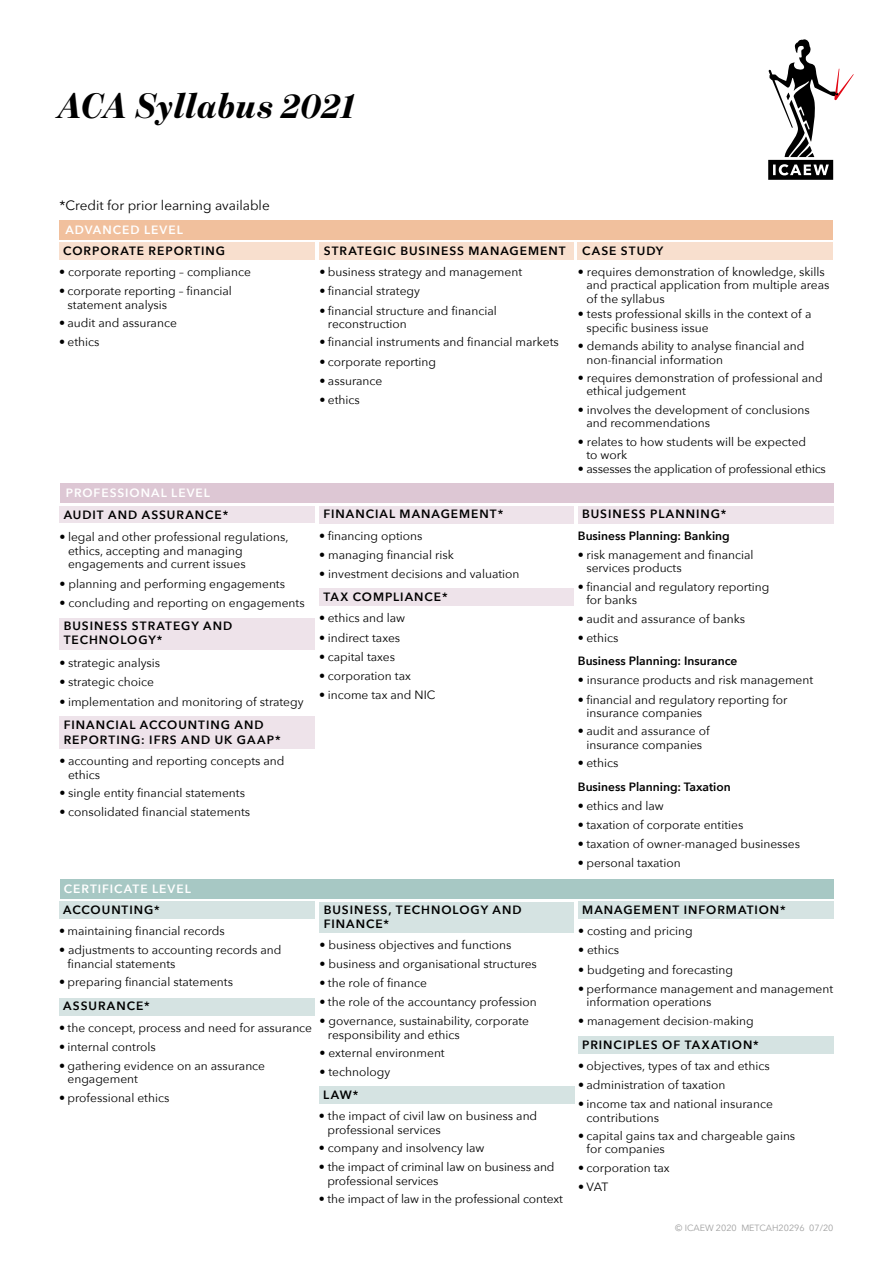
<style>
.page{position:relative;width:893px;height:1263px;background:#fff}
.page>*{position:absolute;margin:0;border:0;box-sizing:border-box;transform-origin:0 0}
.t1{font:italic 900 36px "Benton Mod Disp";letter-spacing:.02em;color:#000}
.t2{font:13.5px "Avenir Next";color:#000}
.t3{font:12px/13.5px "Avenir Next";color:#000}
.t4{font:600 12px/14.2px "Avenir Next";letter-spacing:.08em;color:#000}
.t5{font:600 12px/21.1px "Avenir Next";color:#000;text-align:center}
.t6{font:600 12px "Avenir Next";letter-spacing:.08em;color:#fff}
.t7{font:12px "Avenir Next";letter-spacing:-.02em;color:#000}
.t8{font:9px "Avenir Next";color:#9f9f9f}
</style>
<div class="page">
<svg style="left:768px;top:39px;width:86px;height:141px"></svg>
<div style="left:319px;top:1086px;width:255px;height:17px;background:#d5e3e2"></div>
<div style="left:59px;top:902px;width:256px;height:17px;background:#d5e3e2"></div>
<div style="left:59px;top:998px;width:256px;height:17px;background:#d5e3e2"></div>
<div style="left:578px;top:902px;width:255px;height:17px;background:#d5e3e2"></div>
<div style="left:578px;top:1036px;width:255px;height:17px;background:#d5e3e2"></div>
<div style="left:319px;top:902px;width:255px;height:30px;background:#d5e3e2"></div>
<div style="left:60px;top:879px;width:773px;height:19px;background:#a7c8c4"></div>
<div style="left:59px;top:220px;width:774px;height:19px;background:#f1c09d"></div>
<div style="left:59px;top:243px;width:256px;height:17px;background:#f8dfce"></div>
<div style="left:319px;top:243px;width:255px;height:17px;background:#f8dfce"></div>
<div style="left:578px;top:242px;width:255px;height:17px;background:#f8dfce"></div>
<div style="left:60px;top:483px;width:773px;height:19px;background:#ddc7d4"></div>
<div style="left:578px;top:506px;width:255px;height:17px;background:#eee3ea"></div>
<div style="left:319px;top:506px;width:255px;height:17px;background:#eee3ea"></div>
<div style="left:319px;top:589px;width:255px;height:17px;background:#eee3ea"></div>
<div style="left:60px;top:506px;width:255px;height:17px;background:#eee3ea"></div>
<div style="left:60px;top:618px;width:255px;height:32px;background:#eee3ea"></div>
<div style="left:60px;top:717px;width:255px;height:32px;background:#eee3ea"></div>
<h1 class="t1" style="left:58px;top:86px;width:299px">ACA Syllabus 2021</h1>
<p class="t2" style="left:60px;top:194px;width:212px">*Credit for prior learning available</p>
<p class="t6" style="left:65px;top:222px;width:119px">ADVANCED LEVEL</p>
<p class="t4" style="left:63px;top:244px;width:163px">CORPORATE REPORTING</p>
<p class="t3" style="left:59px;top:265px;width:193px">• corporate reporting – compliance</p>
<p class="t3" style="left:68px;top:284px;width:166px;text-indent:-9px">• corporate reporting – financial statement analysis</p>
<p class="t3" style="left:59px;top:316px;width:119px">• audit and assurance</p>
<p class="t3" style="left:59px;top:335px;width:42px">• ethics</p>
<p class="t4" style="left:324px;top:244px;width:243px">STRATEGIC BUSINESS MANAGEMENT</p>
<p class="t3" style="left:319px;top:265px;width:204px">• business strategy and management</p>
<p class="t3" style="left:319px;top:284px;width:102px">• financial strategy</p>
<p class="t3" style="left:328px;top:303px;width:170px;text-indent:-9px">• financial structure and financial reconstruction</p>
<p class="t3" style="left:319px;top:335px;width:241px">• financial instruments and financial markets</p>
<p class="t3" style="left:319px;top:354px;width:118px">• corporate reporting</p>
<p class="t3" style="left:319px;top:373px;width:64px">• assurance</p>
<p class="t3" style="left:319px;top:392px;width:42px">• ethics</p>
<p class="t6" style="left:66px;top:485px;width:146px">PROFESSIONAL LEVEL</p>
<p class="t4" style="left:64px;top:508px;width:166px">AUDIT AND ASSURANCE*</p>
<p class="t3" style="left:68px;top:530px;width:222px;text-indent:-9px">• legal and other professional regulations, ethics, accepting and managing engagements and current issues</p>
<p class="t3" style="left:60px;top:576px;width:227px">• planning and performing engagements</p>
<p class="t3" style="left:60px;top:595px;width:247px">• concluding and reporting on engagements</p>
<p class="t4" style="left:64px;top:619px;width:170px">BUSINESS STRATEGY AND<br>TECHNOLOGY*</p>
<p class="t3" style="left:60px;top:656px;width:102px">• strategic analysis</p>
<p class="t3" style="left:60px;top:675px;width:96px">• strategic choice</p>
<p class="t3" style="left:60px;top:694px;width:246px">• implementation and monitoring of strategy</p>
<p class="t4" style="left:64px;top:718px;width:218px">FINANCIAL ACCOUNTING AND<br>REPORTING: IFRS AND UK GAAP*</p>
<p class="t3" style="left:68px;top:754px;width:218px;text-indent:-9px">• accounting and reporting concepts and ethics</p>
<p class="t3" style="left:60px;top:786px;width:187px">• single entity financial statements</p>
<p class="t3" style="left:60px;top:805px;width:192px">• consolidated financial statements</p>
<p class="t4" style="left:323px;top:507px;width:181px">FINANCIAL MANAGEMENT*</p>
<p class="t3" style="left:319px;top:528px;width:105px">• financing options</p>
<p class="t3" style="left:319px;top:547px;width:136px">• managing financial risk</p>
<p class="t3" style="left:319px;top:566px;width:202px">• investment decisions and valuation</p>
<p class="t4" style="left:323px;top:590px;width:126px">TAX COMPLIANCE*</p>
<p class="t3" style="left:319px;top:611px;width:87px">• ethics and law</p>
<p class="t3" style="left:319px;top:630px;width:83px">• indirect taxes</p>
<p class="t3" style="left:319px;top:649px;width:77px">• capital taxes</p>
<p class="t3" style="left:319px;top:668px;width:93px">• corporation tax</p>
<p class="t3" style="left:319px;top:687px;width:118px">• income tax and NIC</p>
<p class="t6" style="left:64px;top:881px;width:129px">CERTIFICATE LEVEL</p>
<p class="t4" style="left:63px;top:903px;width:98px">ACCOUNTING*</p>
<p class="t3" style="left:59px;top:924px;width:167px">• maintaining financial records</p>
<p class="t3" style="left:68px;top:943px;width:215px;text-indent:-9px">• adjustments to accounting records and financial statements</p>
<p class="t3" style="left:59px;top:975px;width:175px">• preparing financial statements</p>
<p class="t4" style="left:63px;top:999px;width:88px">ASSURANCE*</p>
<p class="t3" style="left:59px;top:1020px;width:255px">• the concept, process and need for assurance</p>
<p class="t3" style="left:59px;top:1039px;width:98px">• internal controls</p>
<p class="t3" style="left:68px;top:1058px;width:199px;text-indent:-9px">• gathering evidence on an assurance engagement</p>
<p class="t3" style="left:59px;top:1090px;width:112px">• professional ethics</p>
<p class="t4" style="left:324px;top:902px;width:199px">BUSINESS, TECHNOLOGY AND<br>FINANCE*</p>
<p class="t3" style="left:319px;top:937px;width:194px">• business objectives and functions</p>
<p class="t3" style="left:319px;top:956px;width:219px">• business and organisational structures</p>
<p class="t3" style="left:319px;top:976px;width:109px">• the role of finance</p>
<p class="t3" style="left:319px;top:995px;width:219px">• the role of the accountancy profession</p>
<p class="t3" style="left:328px;top:1014px;width:203px;text-indent:-9px">• governance, sustainability, corporate responsibility and ethics</p>
<p class="t3" style="left:319px;top:1046px;width:127px">• external environment</p>
<p class="t3" style="left:319px;top:1065px;width:72px">• technology</p>
<p class="t4" style="left:323px;top:1087px;width:37px">LAW*</p>
<p class="t3" style="left:327px;top:1108px;width:211px;text-indent:-9px">• the impact of civil law on business and professional services</p>
<p class="t3" style="left:319px;top:1140px;width:167px">• company and insolvency law</p>
<p class="t3" style="left:327px;top:1159px;width:229px;text-indent:-9px">• the impact of criminal law on business and professional services</p>
<p class="t3" style="left:319px;top:1191px;width:245px">• the impact of law in the professional context</p>
<p class="t4" style="left:582px;top:243px;width:83px">CASE STUDY</p>
<p class="t3" style="left:586px;top:264px;width:245px;text-indent:-9px">• requires demonstration of knowledge, skills and practical application from multiple areas of the syllabus</p>
<p class="t3" style="left:586px;top:307px;width:227px;text-indent:-9px">• tests professional skills in the context of a specific business issue</p>
<p class="t3" style="left:586px;top:339px;width:220px;text-indent:-9px">• demands ability to analyse financial and non-financial information</p>
<p class="t3" style="left:586px;top:370px;width:238px;text-indent:-9px">• requires demonstration of professional and ethical judgement</p>
<p class="t3" style="left:586px;top:402px;width:225px;text-indent:-9px">• involves the development of conclusions and recommendations</p>
<p class="t3" style="left:586px;top:434px;width:221px;text-indent:-9px">• relates to how students will be expected to work</p>
<p class="t7" style="left:578px;top:459px;width:249px">• assesses the application of professional ethics</p>
<p class="t5" style="left:578px;top:504px;width:153px">BUSINESS PLANNING*<br>Business Planning: Banking</p>
<p class="t3" style="left:586px;top:547px;width:169px;text-indent:-9px">• risk management and financial services products</p>
<p class="t3" style="left:586px;top:579px;width:184px;text-indent:-9px">• financial and regulatory reporting for banks</p>
<p class="t3" style="left:578px;top:611px;width:169px">• audit and assurance of banks</p>
<p class="t3" style="left:578px;top:630px;width:42px">• ethics</p>
<p class="t5" style="left:578px;top:650px;width:161px">Business Planning: Insurance</p>
<p class="t3" style="left:578px;top:673px;width:237px">• insurance products and risk management</p>
<p class="t3" style="left:586px;top:692px;width:203px;text-indent:-9px">• financial and regulatory reporting for insurance companies</p>
<p class="t3" style="left:578px;top:724px;width:133px;text-align:center">• audit and assurance of insurance companies</p>
<p class="t3" style="left:578px;top:756px;width:42px">• ethics</p>
<p class="t5" style="left:578px;top:776px;width:154px">Business Planning: Taxation</p>
<p class="t3" style="left:578px;top:799px;width:87px">• ethics and law</p>
<p class="t3" style="left:578px;top:818px;width:167px">• taxation of corporate entities</p>
<p class="t3" style="left:578px;top:837px;width:224px">• taxation of owner-managed businesses</p>
<p class="t3" style="left:578px;top:856px;width:104px">• personal taxation</p>
<p class="t4" style="left:582px;top:903px;width:205px">MANAGEMENT INFORMATION*</p>
<p class="t3" style="left:578px;top:924px;width:116px">• costing and pricing</p>
<p class="t3" style="left:578px;top:943px;width:42px">• ethics</p>
<p class="t3" style="left:578px;top:962px;width:157px">• budgeting and forecasting</p>
<p class="t3" style="left:587px;top:981px;width:248px;text-indent:-9px">• performance management and management information operations</p>
<p class="t3" style="left:578px;top:1013px;width:177px">• management decision-making</p>
<p class="t4" style="left:582px;top:1037px;width:178px">PRINCIPLES OF TAXATION*</p>
<p class="t3" style="left:578px;top:1058px;width:193px">• objectives, types of tax and ethics</p>
<p class="t3" style="left:578px;top:1077px;width:149px">• administration of taxation</p>
<p class="t3" style="left:587px;top:1096px;width:188px;text-indent:-9px">• income tax and national insurance contributions</p>
<p class="t3" style="left:587px;top:1128px;width:210px;text-indent:-9px">• capital gains tax and chargeable gains for companies</p>
<p class="t3" style="left:578px;top:1160px;width:93px">• corporation tax</p>
<p class="t3" style="left:578px;top:1179px;width:32px">• VAT</p>
<p class="t8" style="left:675px;top:1220px;width:160px">© ICAEW 2020 METCAH20296 07/20</p>
</div>
